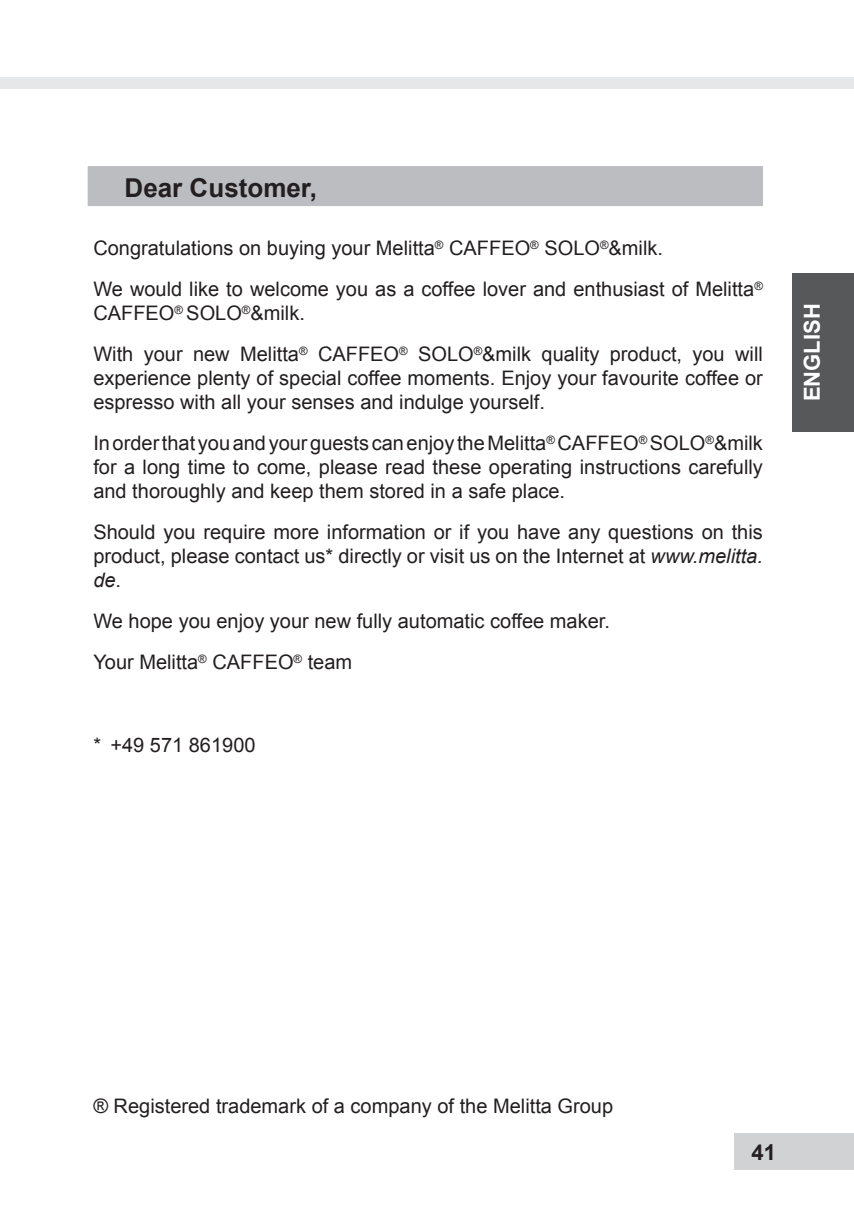
<style>
.page{position:relative;width:854px;height:1209px;background:#fff}
.page>*{position:absolute;margin:0;border:0;box-sizing:border-box;transform-origin:0 0}
.t1{font:700 26px "Arial";color:#231f20}
.t2{font:700 22px "Arial";color:#fff}
.t3{font:700 22px "Arial";color:#231f20}
.t4{font:20px/24px "Arial";color:#231f20}
.s1{font-style:italic}
</style>
<div class="page">
<div style="left:792px;top:273px;width:61px;height:159px;background:#57585a"></div>
<div style="left:0;top:77px;width:853px;height:11px;background:#e6e7e9"></div>
<div style="left:734px;top:1133px;width:119px;height:36px;background:#d1d2d4"></div>
<div style="left:88px;top:166px;width:674px;height:40px;background:#bcbdc0"></div>
<h1 class="t1" style="left:124px;top:174px;width:194px">Dear Customer,</h1>
<p class="t4" style="left:93px;top:228px;width:670px;line-height:41px">Congratulations on buying your Melitta<sup>®</sup> CAFFEO<sup>®</sup> SOLO<sup>®</sup>&amp;milk.<br>We would like to welcome you as a coffee lover and enthusiast of Melitta<sup>®</sup></p>
<p class="t4" style="left:93px;top:293px;width:670px;line-height:41px">CAFFEO<sup>®</sup> SOLO<sup>®</sup>&amp;milk.<br>With your new Melitta<sup>®</sup> CAFFEO<sup>®</sup> SOLO<sup>®</sup>&amp;milk quality product, you will</p>
<p class="t4" style="left:93px;top:366px;width:670px">experience plenty of special coffee moments. Enjoy your favourite coffee or espresso with all your senses and indulge yourself.</p>
<p class="t4" style="left:93px;top:431px;width:670px;text-align:justify">In order that you and your guests can enjoy the Melitta<sup>®</sup> CAFFEO<sup>®</sup> SOLO<sup>®</sup>&amp;milk for a long time to come, please read these operating instructions carefully and thoroughly and keep them stored in a safe place.</p>
<p class="t4" style="left:93px;top:520px;width:670px;text-align:justify">Should you require more information or if you have any questions on this product, please contact us* directly or visit us on the Internet at <span class="s1">www.melitta. de</span>.</p>
<p class="t4" style="left:93px;top:601px;width:518px;line-height:41px">We hope you enjoy your new fully automatic coffee maker.<br>Your Melitta<sup>®</sup> CAFFEO<sup>®</sup> team</p>
<p class="t4" style="left:93px;top:732px;width:164px">* +49 571 861900</p>
<p class="t2" style="left:799px;top:401px;width:99px;rotate:-90deg">ENGLISH</p>
<p class="t4" style="left:93px;top:1094px;width:521px">® Registered trademark of a company of the Melitta Group</p>
<p class="t3" style="left:751px;top:1139px;width:26px">41</p>
</div>
